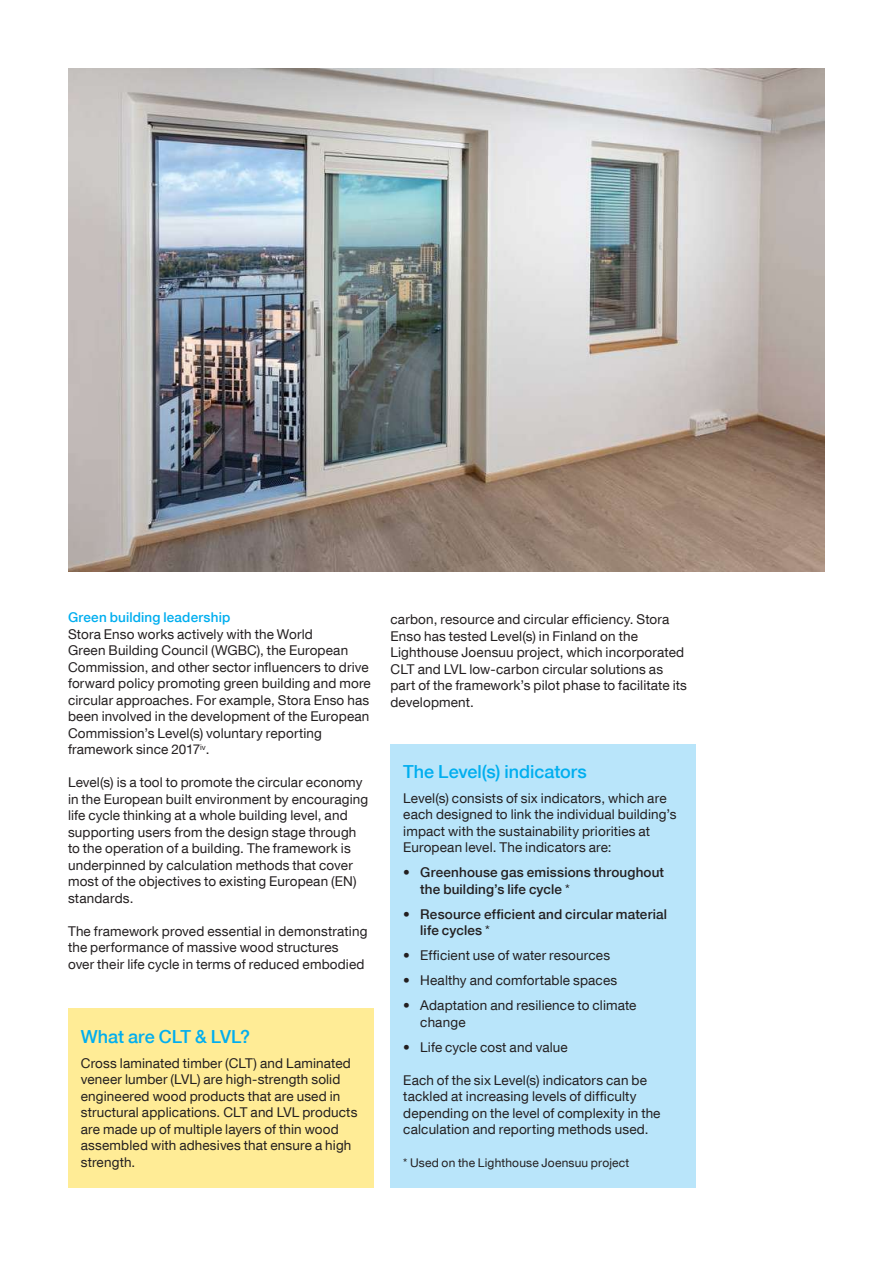
<style>
.page{position:relative;width:893px;height:1263px;background:#fff}
.page>*{position:absolute;margin:0;border:0;box-sizing:border-box;transform-origin:0 0}
.t1{font:500 18px "Helvetica Neue LT Com";color:#00aeef}
.t2{font:13.5px/16.5px "Helvetica Neue LT Com";letter-spacing:.01em;color:#231f20}
.t3{font:500 13.5px/16.5px "Helvetica Neue LT Com";letter-spacing:.01em;color:#231f20}
.t4{font:500 13.5px "Helvetica Neue LT Com";letter-spacing:.01em;color:#00aeef}
.t5{font:12px "Helvetica Neue LT Com";letter-spacing:.015em;color:#231f20}
.s1{font-weight:400}
</style>
<div class="page">
<img style="left:68px;top:68px;width:757px;height:503px">
<div style="left:68px;top:1008px;width:305px;height:180px;background:#ffec96"></div>
<div style="left:390px;top:744px;width:306px;height:444px;background:#b9e5fa"></div>
<p class="t4" style="left:68px;top:609px;width:164px">Green building leadership</p>
<p class="t2" style="left:68px;top:625px;width:304px">Stora Enso works actively with the World<br>Green Building Council (WGBC), the European Commission, and other sector influencers to drive forward policy promoting green building and more circular approaches. For example, Stora Enso has been involved in the development of the European Commission’s Level(s) voluntary reporting framework since 2017<sup>iv</sup>.</p>
<p class="t2" style="left:68px;top:774px;width:302px">Level(s) is a tool to promote the circular economy in the European built environment by encouraging life cycle thinking at a whole building level, and supporting users from the design stage through to the operation of a building. The framework is underpinned by calculation methods that cover most of the objectives to existing European (EN) standards.</p>
<p class="t2" style="left:68px;top:922px;width:301px">The framework proved essential in demonstrating the performance of massive wood structures over their life cycle in terms of reduced embodied</p>
<h1 class="t1" style="left:81px;top:1025px;width:171px">What are CLT &amp; LVL?</h1>
<p class="t2" style="left:81px;top:1054px;width:278px">Cross laminated timber (CLT) and Laminated veneer lumber (LVL) are high-strength solid engineered wood products that are used in structural applications. CLT and LVL products are made up of multiple layers of thin wood assembled with adhesives that ensure a high strength.</p>
<p class="t2" style="left:390px;top:611px;width:298px">carbon, resource and circular efficiency. Stora Enso has tested Level(s) in Finland on the Lighthouse Joensuu project, which incorporated CLT and LVL low-carbon circular solutions as part of the framework’s pilot phase to facilitate its development.</p>
<h1 class="t1" style="left:403px;top:760px;width:185px">The Level(s) indicators</h1>
<p class="t2" style="left:403px;top:789px;width:275px">Level(s) consists of six indicators, which are each designed to link the individual building’s impact with the sustainability priorities at European level. The indicators are:</p>
<p class="t3" style="left:420px;top:864px;width:245px;text-indent:-17px">• Greenhouse gas emissions throughout the building’s life cycle <span class="s1">*</span></p>
<p class="t3" style="left:420px;top:905px;width:248px;text-indent:-17px">• Resource efficient and circular material life cycles <span class="s1">*</span></p>
<p class="t2" style="left:403px;top:947px;width:208px">• Efficient use of water resources</p>
<p class="t2" style="left:403px;top:972px;width:215px">• Healthy and comfortable spaces</p>
<p class="t2" style="left:420px;top:997px;width:218px;text-indent:-17px">• Adaptation and resilience to climate change</p>
<p class="t2" style="left:403px;top:1038px;width:166px">• Life cycle cost and value</p>
<p class="t2" style="left:403px;top:1071px;width:259px">Each of the six Level(s) indicators can be tackled at increasing levels of difficulty depending on the level of complexity in the calculation and reporting methods used.</p>
<p class="t5" style="left:403px;top:1155px;width:228px">* Used on the Lighthouse Joensuu project</p>
</div>
